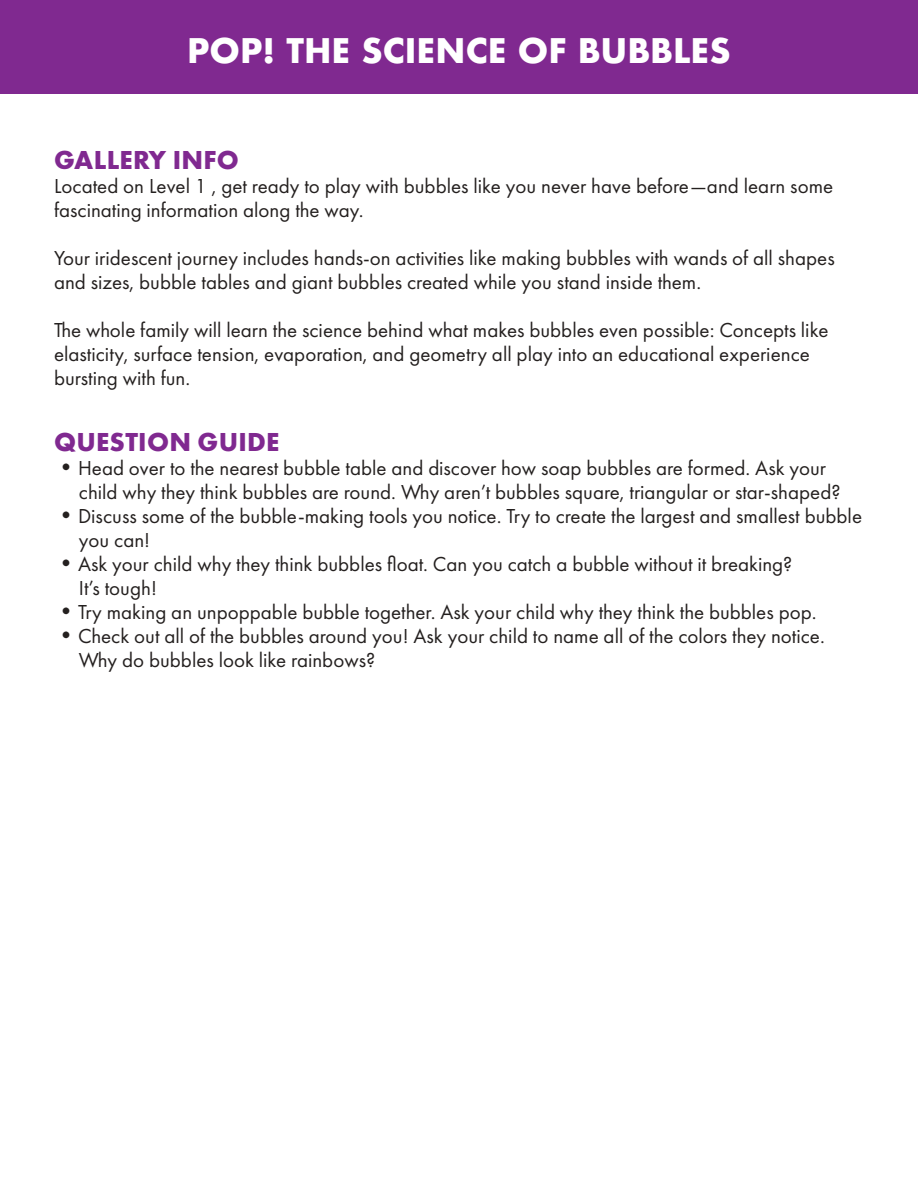
<style>
.page{position:relative;width:918px;height:1188px;background:#fff}
.page>*{position:absolute;margin:0;border:0;box-sizing:border-box;transform-origin:0 0}
.t1{font:700 33px "Futura";color:#fff}
.t2{font:700 27px "Futura PT";letter-spacing:.01em;color:#802990}
.t3{font:21px/24px "Futura PT";color:#24201f}
.s1{font-weight:700;font-size:24px}
</style>
<div class="page">
<div style="left:0;top:0;width:918px;height:94px;background:#802990"></div>
<h1 class="t1" style="left:187px;top:27px;width:545px">POP! THE SCIENCE OF BUBBLES</h1>
<p class="t2" style="left:54px;top:143px;width:186px">GALLERY INFO</p>
<p class="t3" style="left:54px;top:174px;width:781px">Located on Level 1 , get ready to play with bubbles like you never have before—and learn some fascinating information along the way.</p>
<p class="t3" style="left:54px;top:246px;width:782px">Your iridescent journey includes hands-on activities like making bubbles with wands of all shapes and sizes, bubble tables and giant bubbles created while you stand inside them.</p>
<p class="t3" style="left:54px;top:318px;width:776px">The whole family will learn the science behind what makes bubbles even possible: Concepts like elasticity, surface tension, evaporation, and geometry all play into an educational experience bursting with fun.</p>
<p class="t2" style="left:54px;top:425px;width:227px">QUESTION GUIDE</p>
<p class="t3" style="left:79px;top:456px;width:763px;text-indent:-25px"><span class="s1">•</span>Head over to the nearest bubble table and discover how soap bubbles are formed. Ask your child why they think bubbles are round. Why aren’t bubbles square, triangular or star-shaped?</p>
<p class="t3" style="left:79px;top:504px;width:785px;text-indent:-25px"><span class="s1">•</span>Discuss some of the bubble-making tools you notice. Try to create the largest and smallest bubble you can!</p>
<p class="t3" style="left:79px;top:552px;width:715px;text-indent:-25px"><span class="s1">•</span>Ask your child why they think bubbles float. Can you catch a bubble without it breaking?<br>It’s tough!</p>
<p class="t3" style="left:54px;top:600px;width:764px"><span class="s1">•</span>Try making an unpoppable bubble together. Ask your child why they think the bubbles pop.</p>
<p class="t3" style="left:79px;top:624px;width:748px;text-indent:-25px"><span class="s1">•</span>Check out all of the bubbles around you! Ask your child to name all of the colors they notice.<br>Why do bubbles look like rainbows?</p>
</div>
